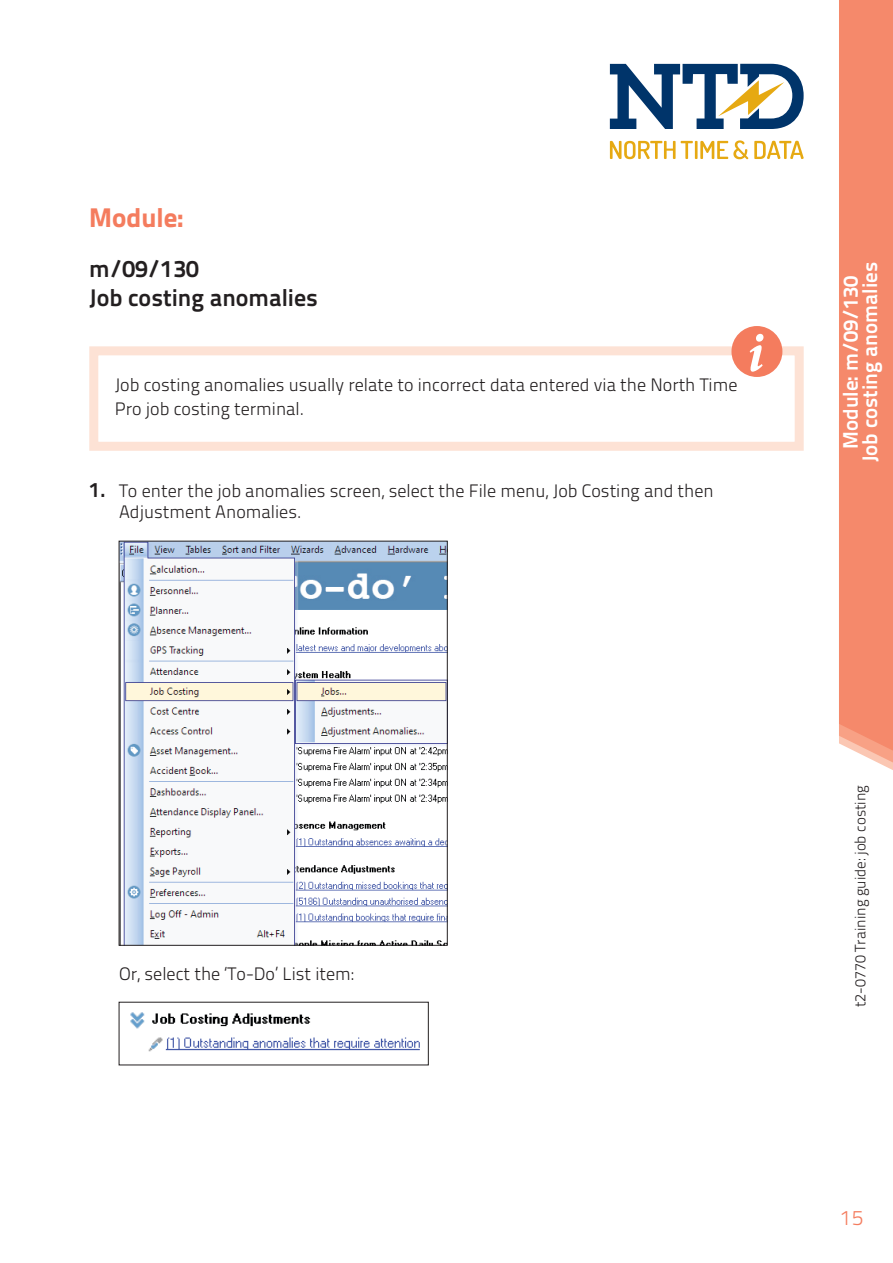
<style>
.page{position:relative;width:893px;height:1263px;background:#fff}
.page>*{position:absolute;margin:0;border:0;box-sizing:border-box;transform-origin:0 0}
.t1{font:italic 700 57px "Minion Pro";color:#fff}
.t2{font:27px "Titillium Text 22 L 999 wt";color:#f47c5e}
.t3{font:24px/28.8px "Titillium Text 22 L 800 wt";color:#231f20}
.t4{font:21px/19.5px "Titillium Text 22 L 800 wt";color:#fff;text-align:center}
.t5{font:21px "Titillium Text 22 L 250 wt";color:#f47c5e}
.t6{font:18px/21px "Titillium Text 22 L 250 wt";color:#231f20}
.t7{font:15px "Titillium Text 22 L 250 wt";color:#231f20}
.s1{font-family:"Titillium Text 22 L 800 wt";font-size:21px}
</style>
<div class="page">
<div style="left:839px;top:0;width:54px;height:770px;background:#f5896b"></div>
<svg style="left:610px;top:64px;width:194px;height:65px"></svg>
<svg style="left:610px;top:140px;width:138px;height:19px"></svg>
<svg style="left:754px;top:141px;width:50px;height:18px"></svg>
<div style="left:89px;top:346px;width:715px;height:105px;border:9px solid #fde2d5"></div>
<div style="left:731px;top:326px;width:51px;height:51px;background:#f47c5e;border-radius:50%"></div>
<img style="left:121px;top:543px;width:324px;height:400px">
<div style="left:119px;top:541px;width:328px;height:404px;border:1px solid #231f20"></div>
<img style="left:130px;top:1012px;width:290px;height:40px">
<h2 class="t2" style="left:89px;top:196px;width:96px">Module:</h2>
<h3 class="t3" style="left:89px;top:253px;width:230px">m/09/130<br>Job costing anomalies</h3>
<p class="t6" style="left:115px;top:372px;width:624px;line-height:24px">Job costing anomalies usually relate to incorrect data entered via the North Time<br>Pro job costing terminal.</p>
<h1 class="t1" style="left:747px;top:312px;width:18px">i</h1>
<p class="t6" style="left:119px;top:479px;width:596px;text-indent:-30px"><span class="s1">1.</span> To enter the job anomalies screen, select the File menu, Job Costing and then<br>Adjustment Anomalies.</p>
<p class="t4" style="left:839px;top:462px;width:202px;rotate:-90deg">Module: m/09/130<br>Job costing anomalies</p>
<p class="t6" style="left:119px;top:962px;width:236px">Or, select the ‘To-Do’ List item:</p>
<p class="t7" style="left:849px;top:1007px;width:224px;rotate:-90deg">t2-0770 Training guide: job costing</p>
<p class="t5" style="left:840px;top:1202px;width:25px">15</p>
</div>
